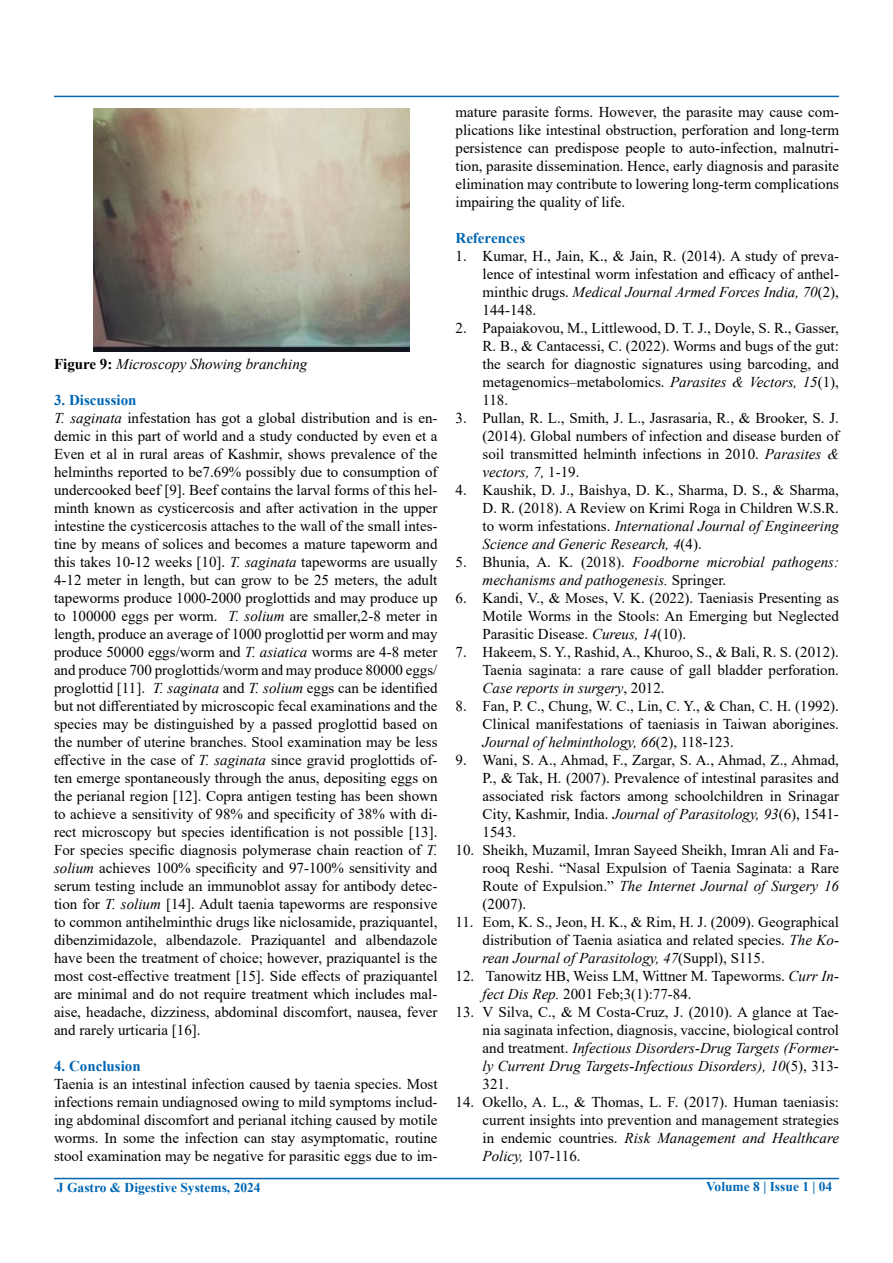
<style>
.page{position:relative;width:893px;height:1263px;background:#fff}
.page>*{position:absolute;margin:0;border:0;box-sizing:border-box;transform-origin:0 0}
.t1{font:15px/18px "Times New Roman";color:#000;text-align:justify}
.t2{font:italic 15px/18px "Times New Roman";color:#000}
.t3{font:700 15px "Times New Roman";color:#0066b3}
.t4{font:700 13.5px "Times New Roman";color:#0066b3}
.s1{font-weight:700;font-style:normal}
.s2{font-weight:700;color:#0066b3}
.s3{font-style:italic}
.s4{font-style:normal}
</style>
<div class="page">
<hr style="left:54px;top:1178px;width:785px;height:1px;background:#0066b3">
<hr style="left:54px;top:96px;width:785px;height:1px;background:#0066b3">
<img style="left:94px;top:108px;width:316px;height:244px">
<p class="t2" style="left:54px;top:354px;width:255px"><span class="s1">Figure 9:</span> Microscopy Showing branching</p>
<p class="t1" style="left:54px;top:390px;width:385px;text-align:left"><span class="s2">3. Discussion<br></span><span class="s3">T. saginata</span> infestation has got a global distribution and is en&shy;demic in this part of world and a study conducted by even et a Even et al in rural areas of Kashmir, shows prevalence of the helminths reported to be7.69% possibly due to consumption of undercooked beef [9]. Beef contains the larval forms of this hel&shy;minth known as cysticercosis and after activation in the upper intestine the cysticercosis attaches to the wall of the small intes&shy;tine by means of solices and becomes a mature tapeworm and this takes 10-12 weeks [10]. <span class="s3">T. saginata</span> tapeworms are usually 4-12 meter in length, but can grow to be 25 meters, the adult tapeworms produce 1000-2000 proglottids and may produce up to 100000 eggs per worm. <span class="s3">T. solium</span> are smaller,2-8 meter in length, produce an average of 1000 proglottid per worm and may produce 50000 eggs/worm and <span class="s3">T. asiatica</span> worms are 4-8 meter and produce 700 proglottids/worm and may produce 80000 eggs/ proglottid [11]. <span class="s3">T. saginata</span> and <span class="s3">T. solium</span> eggs can be identified but not differentiated by microscopic fecal examinations and the species may be distinguished by a passed proglottid based on the number of uterine branches. Stool examination may be less effective in the case of <span class="s3">T. saginata</span> since gravid proglottids of&shy;ten emerge spontaneously through the anus, depositing eggs on the perianal region [12]. Copra antigen testing has been shown to achieve a sensitivity of 98% and specificity of 38% with di&shy;rect microscopy but species identification is not possible [13].<br>For species specific diagnosis polymerase chain reaction of <span class="s3">T. solium</span> achieves 100% specificity and 97-100% sensitivity and serum testing include an immunoblot assay for antibody detec&shy;tion for <span class="s3">T. solium</span> [14]. Adult taenia tapeworms are responsive to common antihelminthic drugs like niclosamide, praziquantel, dibenzimidazole, albendazole. Praziquantel and albendazole have been the treatment of choice; however, praziquantel is the most cost-effective treatment [15]. Side effects of praziquantel are minimal and do not require treatment which includes mal&shy;aise, headache, dizziness, abdominal discomfort, nausea, fever and rarely urticaria [16].</p>
<p class="t3" style="left:54px;top:1055px;width:88px">4. Conclusion</p>
<p class="t1" style="left:54px;top:1074px;width:385px">Taenia is an intestinal infection caused by taenia species. Most infections remain undiagnosed owing to mild symptoms includ&shy;ing abdominal discomfort and perianal itching caused by motile worms. In some the infection can stay asymptomatic, routine stool examination may be negative for parasitic eggs due to im-</p>
<p class="t1" style="left:455px;top:102px;width:385px">mature parasite forms. However, the parasite may cause com&shy;plications like intestinal obstruction, perforation and long-term persistence can predispose people to auto-infection, malnutri&shy;tion, parasite dissemination. Hence, early diagnosis and parasite elimination may contribute to lowering long-term complications impairing the quality of life.</p>
<p class="t3" style="left:455px;top:227px;width:71px">References</p>
<p class="t1" style="left:482px;top:246px;width:358px;text-indent:-27px">1. Kumar, H., Jain, K., &amp; Jain, R. (2014). A study of preva&shy;lence of intestinal worm infestation and efficacy of anthel&shy;minthic drugs. <span class="s3">Medical Journal Armed Forces India, 70</span>(2), 144-148.</p>
<p class="t1" style="left:482px;top:318px;width:358px;text-indent:-27px">2. Papaiakovou, M., Littlewood, D. T. J., Doyle, S. R., Gasser, R. B., &amp; Cantacessi, C. (2022). Worms and bugs of the gut: the search for diagnostic signatures using barcoding, and metagenomics–metabolomics. <span class="s3">Parasites &amp; Vectors, 15</span>(1), 118.</p>
<p class="t1" style="left:482px;top:408px;width:358px;text-indent:-27px">3. Pullan, R. L., Smith, J. L., Jasrasaria, R., &amp; Brooker, S. J. (2014). Global numbers of infection and disease burden of soil transmitted helminth infections in 2010. <span class="s3">Parasites &amp; vectors, 7,</span> 1-19.</p>
<p class="t1" style="left:482px;top:480px;width:358px;text-indent:-27px">4. Kaushik, D. J., Baishya, D. K., Sharma, D. S., &amp; Sharma, D. R. (2018). A Review on Krimi Roga in Children W.S.R. to worm infestations. <span class="s3">International Journal of Engineering Science and Generic Research, 4</span>(4).</p>
<p class="t2" style="left:482px;top:552px;width:358px;text-indent:-27px"><span class="s4">5. Bhunia, A. K. (2018).</span> Foodborne microbial pathogens: mechanisms and pathogenesis. <span class="s4">Springer.</span></p>
<p class="t1" style="left:482px;top:588px;width:358px;text-indent:-27px">6. Kandi, V., &amp; Moses, V. K. (2022). Taeniasis Presenting as Motile Worms in the Stools: An Emerging but Neglected Parasitic Disease. <span class="s3">Cureus, 14</span>(10).</p>
<p class="t1" style="left:482px;top:642px;width:358px;text-indent:-27px">7. Hakeem, S. Y., Rashid, A., Khuroo, S., &amp; Bali, R. S. (2012).<br>Taenia saginata: a rare cause of gall bladder perforation.<br><span class="s3">Case reports in surgery</span>, 2012.</p>
<p class="t1" style="left:482px;top:696px;width:358px;text-indent:-27px">8. Fan, P. C., Chung, W. C., Lin, C. Y., &amp; Chan, C. H. (1992).<br>Clinical manifestations of taeniasis in Taiwan aborigines.<br><span class="s3">Journal of helminthology, 66</span>(2), 118-123.</p>
<p class="t1" style="left:482px;top:750px;width:358px;text-indent:-27px">9. Wani, S. A., Ahmad, F., Zargar, S. A., Ahmad, Z., Ahmad, P., &amp; Tak, H. (2007). Prevalence of intestinal parasites and associated risk factors among schoolchildren in Srinagar City, Kashmir, India. <span class="s3">Journal of Parasitology, 93</span>(6), 1541- 1543.</p>
<p class="t1" style="left:482px;top:840px;width:358px;text-indent:-27px">10. Sheikh, Muzamil, Imran Sayeed Sheikh, Imran Ali and Fa&shy;rooq Reshi. “Nasal Expulsion of Taenia Saginata: a Rare Route of Expulsion.” <span class="s3">The Internet Journal of Surgery 16 </span>(2007).</p>
<p class="t1" style="left:482px;top:912px;width:358px;text-indent:-27px">11. Eom, K. S., Jeon, H. K., &amp; Rim, H. J. (2009). Geographical distribution of Taenia asiatica and related species. <span class="s3">The Ko&shy;rean Journal of Parasitology, 47</span>(Suppl), S115.</p>
<p class="t1" style="left:482px;top:966px;width:358px;text-indent:-27px">12. Tanowitz HB, Weiss LM, Wittner M. Tapeworms. <span class="s3">Curr In&shy;fect Dis Rep.</span> 2001 Feb;3(1):77-84.</p>
<p class="t1" style="left:482px;top:1002px;width:358px;text-indent:-27px">13. V Silva, C., &amp; M Costa-Cruz, J. (2010). A glance at Tae&shy;nia saginata infection, diagnosis, vaccine, biological control and treatment. <span class="s3">Infectious Disorders-Drug Targets (Former&shy;ly Current Drug Targets-Infectious Disorders), 10</span>(5), 313- 321.</p>
<p class="t1" style="left:482px;top:1092px;width:358px;text-indent:-27px">14. Okello, A. L., &amp; Thomas, L. F. (2017). Human taeniasis: current insights into prevention and management strategies in endemic countries. <span class="s3">Risk Management and Healthcare Policy,</span> 107-116.</p>
<p class="t4" style="left:57px;top:1178px;width:205px">J Gastro &amp; Digestive Systems, 2024</p>
<p class="t4" style="left:706px;top:1177px;width:128px">Volume 8 | Issue 1 | 04</p>
</div>
